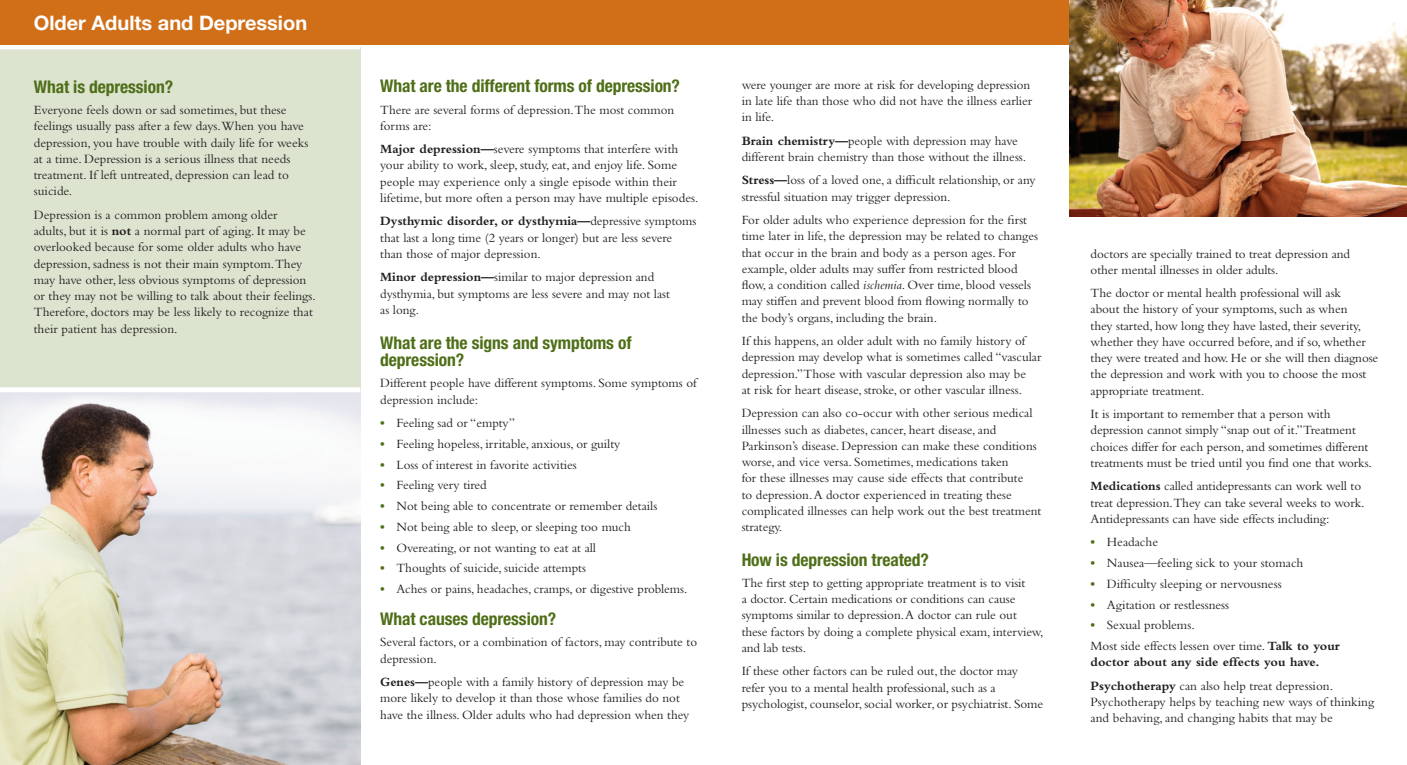
<style>
.page{position:relative;width:1407px;height:765px;background:#fff}
.page>*{position:absolute;margin:0;border:0;box-sizing:border-box;transform-origin:0 0}
.t1{font:700 20px "Helvetica Neue LT Std";color:#fff}
.t2{font:700 condensed 17.5px/17.5px "Helvetica Neue";letter-spacing:-.005em;color:#4e6e17}
.t3{font:13.12px/16.2px "Bembo";color:#231f20}
.t4{font:13.12px/16.2px "Bembo Std";color:#231f20}
.t5{font:700 13.12px/16.2px "Bembo";color:#231f20}
.t6{font:700 13.12px/20.8px "Bembo";color:#4e6e17;text-align:justify}
.s1{font-weight:700}
.s2{font-style:italic}
.s3{font-weight:400}
</style>
<div class="page">
<div style="left:0;top:47px;width:360px;height:343px;background:#dce3cf"></div>
<div style="left:0;top:44px;width:360px;height:5px;background:#fff"></div>
<div style="left:0;top:0;width:1069px;height:45px;background:#d06f18"></div>
<img style="left:0;top:392px;width:360px;height:373px">
<div style="left:0;top:387px;width:360px;height:5px;background:#fff"></div>
<img style="left:1069px;top:0;width:337px;height:217px">
<h1 class="t1" style="left:34px;top:10px;width:275px">Older Adults and Depression</h1>
<h2 class="t2" style="left:34px;top:78px;width:141px">What is depression?</h2>
<p class="t3" style="left:34px;top:102px;width:276px">Everyone feels down or sad sometimes, but these feelings usually pass after a few days.When you have depression, you have trouble with daily life for weeks at a time. Depression is a serious illness that needs treatment. If left untreated, depression can lead to suicide.</p>
<p class="t3" style="left:34px;top:206px;width:283px">Depression is a common problem among older<br>adults, but it is <span class="s1">not</span> a normal part of aging. It may be overlooked because for some older adults who have depression, sadness is not their main symptom.They may have other, less obvious symptoms of depression or they may not be willing to talk about their feelings.<br>Therefore, doctors may be less likely to recognize that their patient has depression.</p>
<h2 class="t2" style="left:380px;top:77px;width:301px">What are the different forms of depression?</h2>
<p class="t3" style="left:380px;top:101px;width:296px">There are several forms of depression.The most common forms are:</p>
<p class="t4" style="left:380px;top:141px;width:320px"><span class="s1">Major depression—</span>severe symptoms that interfere with your ability to work, sleep, study, eat, and enjoy life. Some people may experience only a single episode within their lifetime, but more often a person may have multiple episodes.</p>
<p class="t3" style="left:380px;top:213px;width:318px"><span class="s1">Dysthymic disorder, or dysthymia—</span>depressive symptoms that last a long time (2 years or longer) but are less severe than those of major depression.</p>
<p class="t3" style="left:380px;top:269px;width:291px"><span class="s1">Minor depression—</span>similar to major depression and dysthymia, but symptoms are less severe and may not last as long.</p>
<h2 class="t2" style="left:380px;top:333px;width:253px">What are the signs and symptoms of depression?</h2>
<p class="t3" style="left:380px;top:375px;width:318px">Different people have different symptoms. Some symptoms of depression include:</p>
<p class="t3" style="left:396px;top:415px;width:120px">Feeling sad or “empty”</p>
<p class="t3" style="left:396px;top:435px;width:225px">Feeling hopeless, irritable, anxious, or guilty</p>
<p class="t3" style="left:396px;top:456px;width:182px">Loss of interest in favorite activities</p>
<p class="t3" style="left:396px;top:477px;width:92px">Feeling very tired</p>
<p class="t3" style="left:396px;top:498px;width:262px">Not being able to concentrate or remember details</p>
<p class="t3" style="left:396px;top:518px;width:236px">Not being able to sleep, or sleeping too much</p>
<p class="t3" style="left:396px;top:539px;width:201px">Overeating, or not wanting to eat at all</p>
<p class="t3" style="left:396px;top:560px;width:191px">Thoughts of suicide, suicide attempts</p>
<p class="t3" style="left:396px;top:581px;width:292px">Aches or pains, headaches, cramps, or digestive problems.</p>
<h2 class="t2" style="left:380px;top:610px;width:177px">What causes depression?</h2>
<p class="t3" style="left:380px;top:634px;width:318px">Several factors, or a combination of factors, may contribute to depression.</p>
<p class="t3" style="left:380px;top:674px;width:310px"><span class="s1">Genes—</span>people with a family history of depression may be more likely to develop it than those whose families do not have the illness. Older adults who had depression when they</p>
<p class="t6" style="left:380px;top:412px;width:6px">• • • • • • • • •</p>
<p class="t3" style="left:741px;top:76px;width:292px">were younger are more at risk for developing depression in late life than those who did not have the illness earlier in life.</p>
<p class="t3" style="left:741px;top:132px;width:286px"><span class="s1">Brain chemistry—</span>people with depression may have different brain chemistry than those without the illness.</p>
<p class="t3" style="left:741px;top:172px;width:295px"><span class="s1">Stress—</span>loss of a loved one, a difficult relationship, or any stressful situation may trigger depression.</p>
<p class="t4" style="left:741px;top:212px;width:298px">For older adults who experience depression for the first time later in life, the depression may be related to changes that occur in the brain and body as a person ages. For example, older adults may suffer from restricted blood flow, a condition called <span class="s2">ischemia</span>. Over time, blood vessels may stiffen and prevent blood from flowing normally to the body’s organs, including the brain.</p>
<p class="t3" style="left:741px;top:333px;width:301px">If this happens, an older adult with no family history of depression may develop what is sometimes called “vascular depression.” Those with vascular depression also may be<br>at risk for heart disease, stroke, or other vascular illness.</p>
<p class="t3" style="left:741px;top:405px;width:301px">Depression can also co-occur with other serious medical illnesses such as diabetes, cancer, heart disease, and Parkinson’s disease. Depression can make these conditions worse, and vice versa. Sometimes, medications taken<br>for these illnesses may cause side effects that contribute<br>to depression. A doctor experienced in treating these complicated illnesses can help work out the best treatment strategy.</p>
<h2 class="t2" style="left:741px;top:551px;width:189px">How is depression treated?</h2>
<p class="t3" style="left:741px;top:575px;width:303px">The first step to getting appropriate treatment is to visit<br>a doctor. Certain medications or conditions can cause symptoms similar to depression. A doctor can rule out these factors by doing a complete physical exam, interview, and lab tests.</p>
<p class="t3" style="left:741px;top:663px;width:303px">If these other factors can be ruled out, the doctor may refer you to a mental health professional, such as a psychologist, counselor, social worker, or psychiatrist. Some</p>
<p class="t3" style="left:1090px;top:245px;width:261px">doctors are specially trained to treat depression and other mental illnesses in older adults.</p>
<p class="t3" style="left:1090px;top:285px;width:289px">The doctor or mental health professional will ask<br>about the history of your symptoms, such as when<br>they started, how long they have lasted, their severity, whether they have occurred before, and if so, whether they were treated and how. He or she will then diagnose the depression and work with you to choose the most appropriate treatment.</p>
<p class="t3" style="left:1090px;top:406px;width:283px">It is important to remember that a person with depression cannot simply “snap out of it.” Treatment choices differ for each person, and sometimes different treatments must be tried until you find one that works.</p>
<p class="t3" style="left:1090px;top:478px;width:275px"><span class="s1">Medications</span> called antidepressants can work well to treat depression.They can take several weeks to work.<br>Antidepressants can have side effects including:</p>
<p class="t3" style="left:1106px;top:534px;width:53px">Headache</p>
<p class="t3" style="left:1106px;top:555px;width:198px">Nausea—feeling sick to your stomach</p>
<p class="t3" style="left:1106px;top:575px;width:176px">Difficulty sleeping or nervousness</p>
<p class="t3" style="left:1106px;top:596px;width:124px">Agitation or restlessness</p>
<p class="t3" style="left:1106px;top:617px;width:89px">Sexual problems.</p>
<p class="t5" style="left:1090px;top:638px;width:251px"><span class="s3">Most side effects lessen over time.</span> Talk to your doctor about any side effects you have.</p>
<p class="t3" style="left:1090px;top:677px;width:285px"><span class="s1">Psychotherapy</span> can also help treat depression.<br>Psychotherapy helps by teaching new ways of thinking and behaving, and changing habits that may be</p>
<p class="t6" style="left:1090px;top:532px;width:6px">• • • • •</p>
</div>
